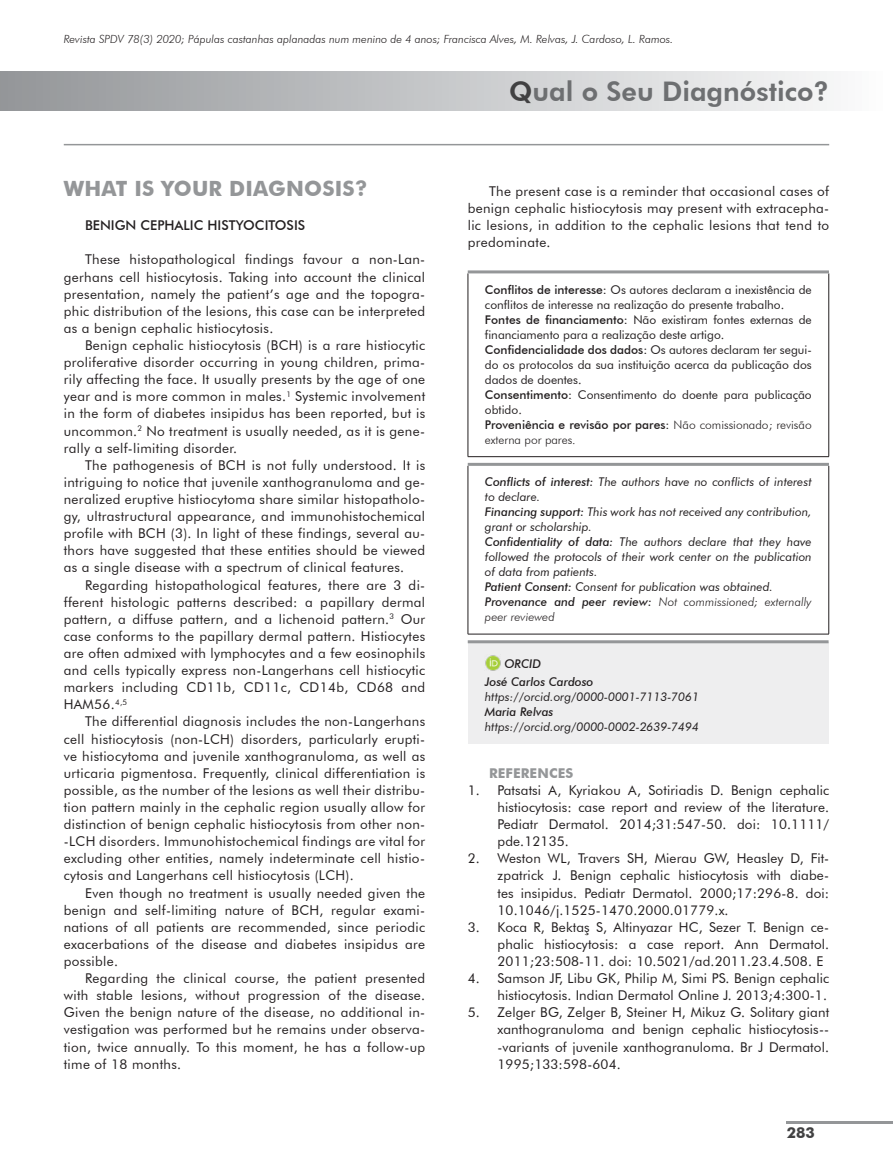
<style>
.page{position:relative;width:893px;height:1170px;background:#fff}
.page>*{position:absolute;margin:0;border:0;box-sizing:border-box;transform-origin:0 0}
.t1{font:800 27px "Futura BT";color:#6d6f71}
.t2{font:700 21px "Futura BT";letter-spacing:.01em;color:#949698}
.t3{font:700 15px "Futura BT";color:#414142}
.t4{font:13.5px/17.1px "Futura BT";letter-spacing:.025em;color:#231f20;text-align:justify}
.t5{font:500 13.5px "Futura BT";color:#231f20}
.t6{font:700 13.5px "Futura BT";letter-spacing:.01em;color:#949698}
.t7{font:italic 12px/15px "Futura BT";color:#231f20}
.t8{font:12px/15px "Futura BT";color:#231f20}
.t9{font:italic 500 12px/18px "Futura BT";color:#231f20}
.t10{font:italic 300 11.25px "Futura BT";color:#231f20}
.s1{color:#414142}
.s2{font-weight:500}
.s3{font-weight:300}
</style>
<div class="page">
<hr style="left:787px;top:1120px;width:106px;height:3px;background:#949698">
<div style="left:0;top:72px;width:893px;height:38px;background:linear-gradient(to right,#939598,#fcfdfd)"></div>
<hr style="left:64px;top:144px;width:765px;height:1px;background:#949698">
<hr style="left:468px;top:273px;width:1px;height:183px;background:#231f20">
<hr style="left:828px;top:273px;width:1px;height:183px;background:#231f20">
<hr style="left:468px;top:456px;width:361px;height:1px;background:#231f20">
<hr style="left:468px;top:270px;width:361px;height:3px;background:#949698">
<hr style="left:468px;top:466px;width:1px;height:168px;background:#231f20">
<hr style="left:828px;top:466px;width:1px;height:168px;background:#231f20">
<hr style="left:468px;top:633px;width:361px;height:1px;background:#231f20">
<hr style="left:468px;top:463px;width:361px;height:3px;background:#949698">
<div style="left:468px;top:641px;width:361px;height:102px;background:#eeeeef"></div>
<hr style="left:468px;top:640px;width:361px;height:3px;background:#949698">
<img style="left:485px;top:655px;width:16px;height:15px">
<p class="t10" style="left:64px;top:32px;width:611px">Revista SPDV 78(3) 2020; Pápulas castanhas aplanadas num menino de 4 anos; Francisca Alves, M. Relvas, J. Cardoso, L. Ramos.</p>
<h2 class="t2" style="left:64px;top:176px;width:305px">WHAT IS YOUR DIAGNOSIS?</h2>
<p class="t5" style="left:85px;top:217px;width:222px">BENIGN CEPHALIC HISTYOCITOSIS</p>
<p class="t4" style="left:64px;top:251px;width:363px;text-indent:21px">These histopathological findings favour a non-Lan&shy;gerhans cell histiocytosis. Taking into account the clinical presentation, namely the patient’s age and the topogra&shy;phic distribution of the lesions, this case can be interpreted as a benign cephalic histiocytosis.</p>
<p class="t4" style="left:64px;top:336px;width:363px;text-indent:21px">Benign cephalic histiocytosis (BCH) is a rare histiocytic proliferative disorder occurring in young children, prima&shy;rily affecting the face. It usually presents by the age of one year and is more common in males.<sup>1</sup> Systemic involvement in the form of diabetes insipidus has been reported, but is uncommon.<sup>2</sup> No treatment is usually needed, as it is gene&shy;rally a self-limiting disorder.</p>
<p class="t4" style="left:64px;top:456px;width:363px;text-indent:21px">The pathogenesis of BCH is not fully understood. It is intriguing to notice that juvenile xanthogranuloma and ge&shy;neralized eruptive histiocytoma share similar histopatholo&shy;gy, ultrastructural appearance, and immunohistochemical profile with BCH (3). In light of these findings, several au&shy;thors have suggested that these entities should be viewed as a single disease with a spectrum of clinical features.</p>
<p class="t4" style="left:64px;top:576px;width:363px;text-indent:21px">Regarding histopathological features, there are 3 di&shy;fferent histologic patterns described: a papillary dermal pattern, a diffuse pattern, and a lichenoid pattern.<sup>3</sup> Our case conforms to the papillary dermal pattern. Histiocytes are often admixed with lymphocytes and a few eosinophils and cells typically express non-Langerhans cell histiocytic markers including CD11b, CD11c, CD14b, CD68 and HAM56.<sup>4,5</sup></p>
<p class="t4" style="left:64px;top:713px;width:363px;text-indent:21px">The differential diagnosis includes the non-Langerhans cell histiocytosis (non-LCH) disorders, particularly erupti&shy;ve histiocytoma and juvenile xanthogranuloma, as well as urticaria pigmentosa. Frequently, clinical differentiation is possible, as the number of the lesions as well their distribu&shy;tion pattern mainly in the cephalic region usually allow for distinction of benign cephalic histiocytosis from other non--LCH disorders. Immunohistochemical findings are vital for excluding other entities, namely indeterminate cell histio&shy;cytosis and Langerhans cell histiocytosis (LCH).</p>
<p class="t4" style="left:64px;top:884px;width:363px;text-indent:21px">Even though no treatment is usually needed given the benign and self-limiting nature of BCH, regular exami&shy;nations of all patients are recommended, since periodic exacerbations of the disease and diabetes insipidus are possible.</p>
<p class="t4" style="left:64px;top:969px;width:363px;text-indent:21px">Regarding the clinical course, the patient presented with stable lesions, without progression of the disease.<br>Given the benign nature of the disease, no additional in&shy;vestigation was performed but he remains under observa&shy;tion, twice annually. To this moment, he has a follow-up time of 18 months.</p>
<h1 class="t1" style="left:509px;top:75px;width:321px"><span class="s1">Q</span>ual o Seu Diagnóstico?</h1>
<p class="t4" style="left:468px;top:183px;width:363px;text-indent:21px">The present case is a reminder that occasional cases of benign cephalic histiocytosis may present with extracepha&shy;lic lesions, in addition to the cephalic lesions that tend to predominate.</p>
<p class="t8" style="left:485px;top:282px;width:328px"><span class="s2">Conflitos de interesse:</span> Os autores declaram a inexistência de conflitos de interesse na realização do presente trabalho.<br><span class="s2">Fontes de financiamento:</span> Não existiram fontes externas de financiamento para a realização deste artigo.<br><span class="s2">Confidencialidade dos dados:</span> Os autores declaram ter segui&shy;do os protocolos da sua instituição acerca da publicação dos dados de doentes.<br><span class="s2">Consentimento:</span> Consentimento do doente para publicação obtido.<br><span class="s2">Proveniência e revisão por pares:</span> <span class="s3">Não comissionado; revisão externa por pares.</span></p>
<p class="t7" style="left:485px;top:474px;width:328px"><span class="s2">Conflicts of interest:</span> The authors have no conflicts of interest to declare.<br><span class="s2">Financing support:</span> This work has not received any contribution, grant or scholarship.<br><span class="s2">Confidentiality of data:</span> The authors declare that they have followed the protocols of their work center on the publication of data from patients.<br><span class="s2">Patient Consent:</span> Consent for publication was obtained.<br><span class="s2">Provenance and peer review:</span> <span class="s3">Not commissioned; externally peer reviewed</span></p>
<p class="t9" style="left:485px;top:654px;width:110px;text-indent:20px">ORCID<br>José Carlos Cardoso</p>
<p class="t7" style="left:485px;top:688px;width:216px">https://orcid.org/0000-0001-7113-7061</p>
<p class="t9" style="left:485px;top:702px;width:70px">Maria Relvas</p>
<p class="t7" style="left:485px;top:718px;width:216px">https://orcid.org/0000-0002-2639-7494</p>
<p class="t6" style="left:489px;top:764px;width:86px">REFERENCES</p>
<p class="t4" style="left:497px;top:781px;width:333px;text-indent:-30px">1. Patsatsi A, Kyriakou A, Sotiriadis D. Benign cephalic histiocytosis: case report and review of the literature.<br>Pediatr Dermatol. 2014;31:547-50. doi: 10.1111/ pde.12135.</p>
<p class="t4" style="left:497px;top:849px;width:333px;text-indent:-30px">2. Weston WL, Travers SH, Mierau GW, Heasley D, Fit&shy;zpatrick J. Benign cephalic histiocytosis with diabe&shy;tes insipidus. Pediatr Dermatol. 2000;17:296-8. doi:<br>10.1046/j.1525-1470.2000.01779.x.</p>
<p class="t4" style="left:497px;top:918px;width:333px;text-indent:-30px">3. Koca R, Bektaş S, Altinyazar HC, Sezer T. Benign ce&shy;phalic histiocytosis: a case report. Ann Dermatol.<br>2011;23:508-11. doi: 10.5021/ad.2011.23.4.508. E</p>
<p class="t4" style="left:468px;top:969px;width:363px;text-align:right">4. Samson JF, Libu GK, Philip M, Simi PS. Benign cephalic histiocytosis. Indian Dermatol Online J. 2013;4:300-1.</p>
<p class="t4" style="left:497px;top:1003px;width:333px;text-indent:-30px">5. Zelger BG, Zelger B, Steiner H, Mikuz G. Solitary giant xanthogranuloma and benign cephalic histiocytosis-- -variants of juvenile xanthogranuloma. Br J Dermatol.<br>1995;133:598-604.</p>
<p class="t3" style="left:787px;top:1123px;width:30px">283</p>
</div>
